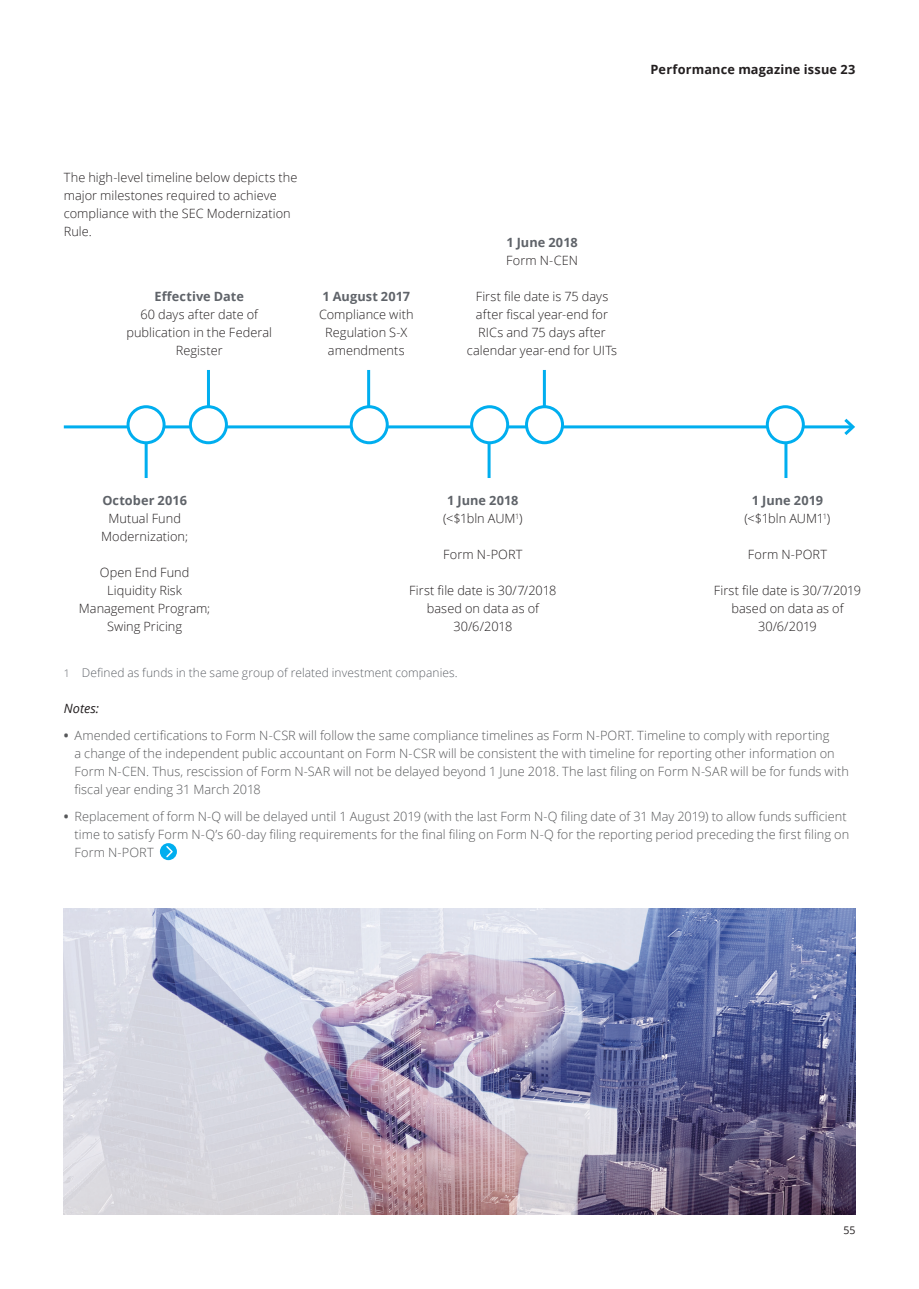
<style>
.page{position:relative;width:919px;height:1289px;background:#fff}
.page>*{position:absolute;margin:0;border:0;box-sizing:border-box;transform-origin:0 0}
.t1{font:300 12.75px/18px "Open Sans";letter-spacing:.005em;color:#57585a}
.Body_copy__8_5_12pt{font:300 12.75px/18px "Open Sans";letter-spacing:.005em;color:#231f20;text-align:center}
.Body_copy__8_5_12pt-2{font:700 12.75px "Open Sans";letter-spacing:.005em;color:#5f6369}
.t2{font:700 12.75px "Open Sans";letter-spacing:.015em;color:#231f20}
.Body_copy__8_5_12pt-3{font:italic 12.75px "Open Sans";letter-spacing:.005em;color:#231f20}
.Footnote__7_9_5pt{font:300 12px "Open Sans";letter-spacing:.005em;color:#5f6369}
.t3{font:10.5px "Open Sans";color:#231f20}
.s1{font-size:10.5px}
.s2{font-weight:700}
</style>
<div class="page">
<hr style="left:64px;top:425px;width:788px;height:3px;background:#00aeef">
<svg style="left:841px;top:418px;width:14px;height:17px"></svg>
<div style="left:128px;top:407px;width:36px;height:36px;background:#fff;border-radius:50%"></div>
<div style="left:126px;top:405px;width:39px;height:39px;border:3px solid #00aeef;border-radius:50%"></div>
<div style="left:190px;top:407px;width:36px;height:36px;background:#fff;border-radius:50%"></div>
<div style="left:189px;top:405px;width:39px;height:39px;border:3px solid #00aeef;border-radius:50%"></div>
<div style="left:351px;top:407px;width:36px;height:36px;background:#fff;border-radius:50%"></div>
<div style="left:350px;top:405px;width:39px;height:39px;border:3px solid #00aeef;border-radius:50%"></div>
<div style="left:471px;top:407px;width:36px;height:36px;background:#fff;border-radius:50%"></div>
<div style="left:470px;top:405px;width:39px;height:39px;border:3px solid #00aeef;border-radius:50%"></div>
<div style="left:526px;top:407px;width:36px;height:36px;background:#fff;border-radius:50%"></div>
<div style="left:525px;top:405px;width:39px;height:39px;border:3px solid #00aeef;border-radius:50%"></div>
<div style="left:767px;top:407px;width:36px;height:36px;background:#fff;border-radius:50%"></div>
<div style="left:765px;top:405px;width:39px;height:39px;border:3px solid #00aeef;border-radius:50%"></div>
<hr style="left:207px;top:370px;width:3px;height:36px;background:#00aeef">
<hr style="left:145px;top:442px;width:3px;height:36px;background:#00aeef">
<hr style="left:367px;top:370px;width:3px;height:36px;background:#00aeef">
<hr style="left:487px;top:442px;width:3px;height:36px;background:#00aeef">
<hr style="left:543px;top:370px;width:3px;height:36px;background:#00aeef">
<hr style="left:784px;top:442px;width:3px;height:36px;background:#00aeef">
<div style="left:160px;top:843px;width:17px;height:17px;background:#00aeef;border-radius:50%"></div>
<svg style="left:166px;top:844px;width:8px;height:14px"></svg>
<img style="left:64px;top:908px;width:791px;height:306px">
<p class="Body_copy__8_5_12pt" style="left:64px;top:168px;width:235px;text-align:left">The high-level timeline below depicts the major milestones required to achieve compliance with the SEC Modernization<br>Rule.</p>
<p class="Body_copy__8_5_12pt-2" style="left:154px;top:288px;width:91px">Effective Date</p>
<p class="Body_copy__8_5_12pt" style="left:126px;top:305px;width:147px">60 days after date of publication in the Federal<br>Register</p>
<p class="Body_copy__8_5_12pt-2" style="left:322px;top:288px;width:89px">1 August 2017</p>
<p class="Body_copy__8_5_12pt" style="left:319px;top:305px;width:96px">Compliance with<br>Regulation S-X amendments</p>
<p class="t2" style="left:650px;top:60px;width:206px">Performance magazine issue 23</p>
<p class="Body_copy__8_5_12pt-2" style="left:506px;top:233px;width:73px">1 June 2018</p>
<p class="Body_copy__8_5_12pt" style="left:506px;top:251px;width:73px">Form N-CEN</p>
<p class="Body_copy__8_5_12pt" style="left:467px;top:287px;width:152px">First file date is 75 days after fiscal year-end for<br>RICs and 75 days after calendar year-end for UITs</p>
<p class="Body_copy__8_5_12pt-2" style="left:102px;top:491px;width:86px">October 2016</p>
<p class="Body_copy__8_5_12pt" style="left:101px;top:509px;width:88px">Mutual Fund<br>Modernization;</p>
<p class="Body_copy__8_5_12pt" style="left:100px;top:563px;width:91px">Open End Fund</p>
<p class="Body_copy__8_5_12pt" style="left:79px;top:581px;width:133px">Liquidity Risk<br>Management Program;</p>
<p class="Body_copy__8_5_12pt" style="left:107px;top:617px;width:76px">Swing Pricing</p>
<p class="Body_copy__8_5_12pt-2" style="left:447px;top:491px;width:73px">1 June 2018</p>
<p class="Body_copy__8_5_12pt" style="left:443px;top:509px;width:81px">(&lt;$1bln AUM<sup>1</sup>)</p>
<p class="Body_copy__8_5_12pt" style="left:443px;top:545px;width:81px">Form N-PORT</p>
<p class="Body_copy__8_5_12pt" style="left:409px;top:581px;width:149px">First file date is 30/7/2018 based on data as of<br>30/6/2018</p>
<p class="Footnote__7_9_5pt" style="left:64px;top:664px;width:395px"><span class="s1">1</span> Defined as funds in the same group of related investment companies.</p>
<p class="Body_copy__8_5_12pt-2" style="left:751px;top:491px;width:73px">1 June 2019</p>
<p class="Body_copy__8_5_12pt" style="left:744px;top:509px;width:87px">(&lt;$1bln AUM1<sup>1</sup>)</p>
<p class="Body_copy__8_5_12pt" style="left:747px;top:545px;width:81px">Form N-PORT</p>
<p class="Body_copy__8_5_12pt" style="left:713px;top:581px;width:149px">First file date is 30/7/2019 based on data as of<br>30/6/2019</p>
<p class="Body_copy__8_5_12pt-3" style="left:64px;top:699px;width:37px">Notes:</p>
<p class="t1" style="left:74px;top:726px;width:776px;text-indent:-11px"><span class="s2">•</span> Amended certifications to Form N-CSR will follow the same compliance timelines as Form N-PORT. Timeline to comply with reporting<br>a change of the independent public accountant on Form N-CSR will be consistent the with timeline for reporting other information on Form N-CEN. Thus, rescission of Form N-SAR will not be delayed beyond 1 June 2018. The last filing on Form N-SAR will be for funds with fiscal year ending 31 March 2018</p>
<p class="t1" style="left:74px;top:807px;width:776px;text-indent:-11px"><span class="s2">•</span> Replacement of form N-Q will be delayed until 1 August 2019 (with the last Form N-Q filing date of 31 May 2019) to allow funds sufficient time to satisfy Form N-Q’s 60-day filing requirements for the final filing on Form N-Q for the reporting period preceding the first filing on<br>Form N-PORT</p>
<p class="t3" style="left:843px;top:1223px;width:13px">55</p>
</div>
